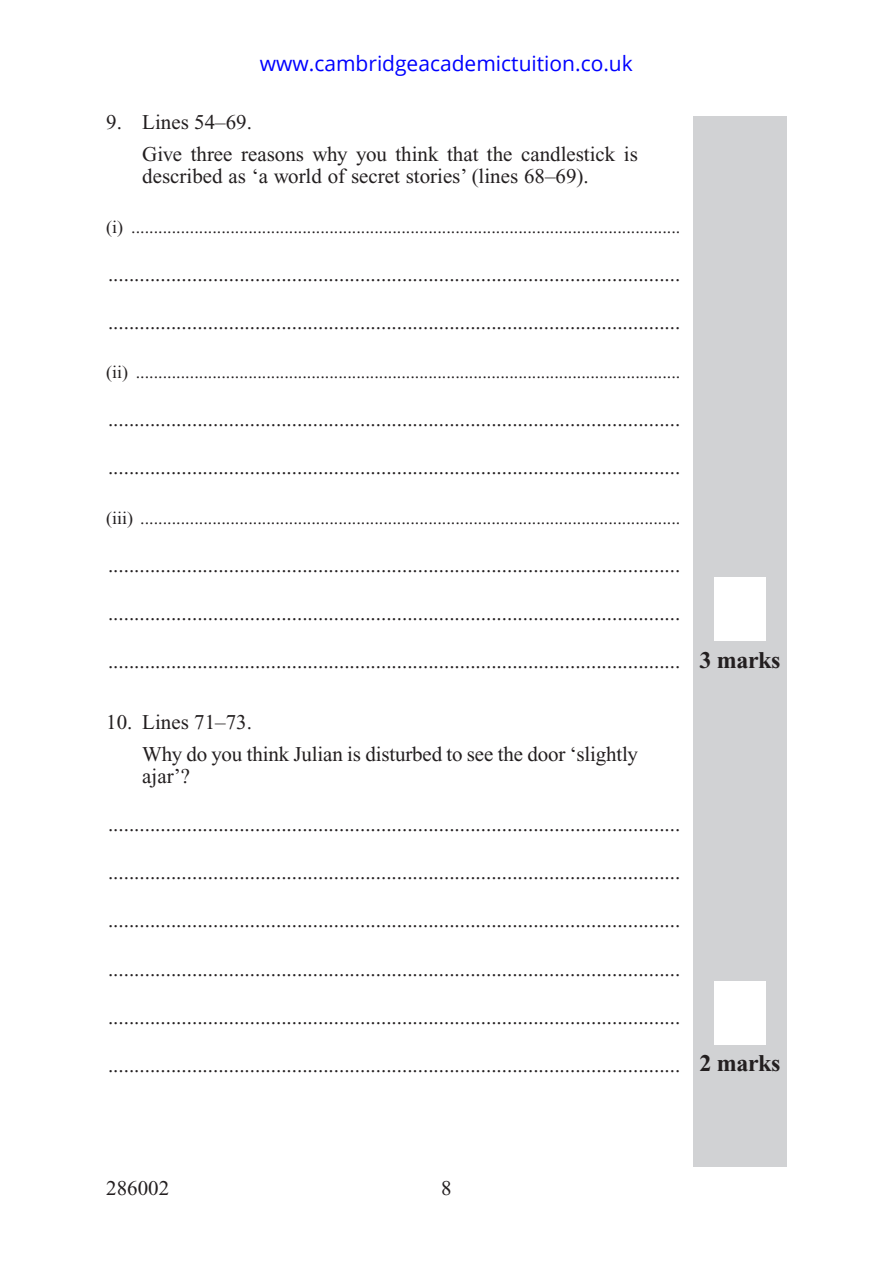
<style>
.page{position:relative;width:893px;height:1263px;background:#fff}
.page>*{position:absolute;margin:0;border:0;box-sizing:border-box;transform-origin:0 0}
.t1{font:700 24px "Times New Roman";letter-spacing:-.015em;color:#231f20}
.t2{font:21px/31.5px "Times New Roman";color:#231f20}
.t3{font:21px "Open Sans";color:#00f}
.t4{font:21px "Times New Roman";color:#231f20}
.t5{font:18px "Times New Roman";color:#231f20}
</style>
<div class="page">
<div style="left:693px;top:117px;width:94px;height:1050px;background:#d1d2d4"></div>
<div style="left:714px;top:981px;width:51px;height:63px;background:#fff"></div>
<div style="left:714px;top:577px;width:51px;height:64px;background:#fff"></div>
<p class="t3" style="left:260px;top:48px;width:374px">www.cambridgeacademictuition.co.uk</p>
<p class="t2" style="left:142px;top:109px;width:497px;text-indent:-36px">9. Lines 54–69.<br>Give three reasons why you think that the candlestick is</p>
<p class="t2" style="left:142px;top:163px;width:448px">described as ‘a world of secret stories’ (lines 68–69).</p>
<p class="t5" style="left:106px;top:220px;width:576px">(i) ..........................................................................................................................</p>
<p class="t2" style="left:108px;top:260px;width:574px">.............................................................................................................</p>
<p class="t2" style="left:108px;top:308px;width:574px">.............................................................................................................</p>
<p class="t5" style="left:106px;top:366px;width:576px">(ii) .........................................................................................................................</p>
<p class="t2" style="left:108px;top:406px;width:574px">.............................................................................................................</p>
<p class="t2" style="left:108px;top:454px;width:574px">.............................................................................................................</p>
<p class="t5" style="left:106px;top:511px;width:576px">(iii) ........................................................................................................................</p>
<p class="t2" style="left:108px;top:551px;width:574px">.............................................................................................................</p>
<p class="t2" style="left:108px;top:599px;width:574px">.............................................................................................................</p>
<p class="t2" style="left:108px;top:647px;width:574px">.............................................................................................................</p>
<p class="t2" style="left:142px;top:709px;width:497px;text-indent:-36px">10. Lines 71–73.<br>Why do you think Julian is disturbed to see the door ‘slightly</p>
<p class="t2" style="left:142px;top:763px;width:49px">ajar’?</p>
<p class="t2" style="left:108px;top:811px;width:574px">.............................................................................................................</p>
<p class="t2" style="left:108px;top:859px;width:574px">.............................................................................................................</p>
<p class="t2" style="left:108px;top:907px;width:574px">.............................................................................................................</p>
<p class="t2" style="left:108px;top:955px;width:574px">.............................................................................................................</p>
<p class="t2" style="left:108px;top:1003px;width:574px">.............................................................................................................</p>
<p class="t2" style="left:108px;top:1051px;width:574px">.............................................................................................................</p>
<p class="t1" style="left:700px;top:652px;width:82px">3 marks</p>
<p class="t1" style="left:700px;top:1055px;width:82px">2 marks</p>
<p class="t4" style="left:106px;top:1180px;width:64px">286002</p>
<p class="t4" style="left:441px;top:1180px;width:12px">8</p>
</div>
